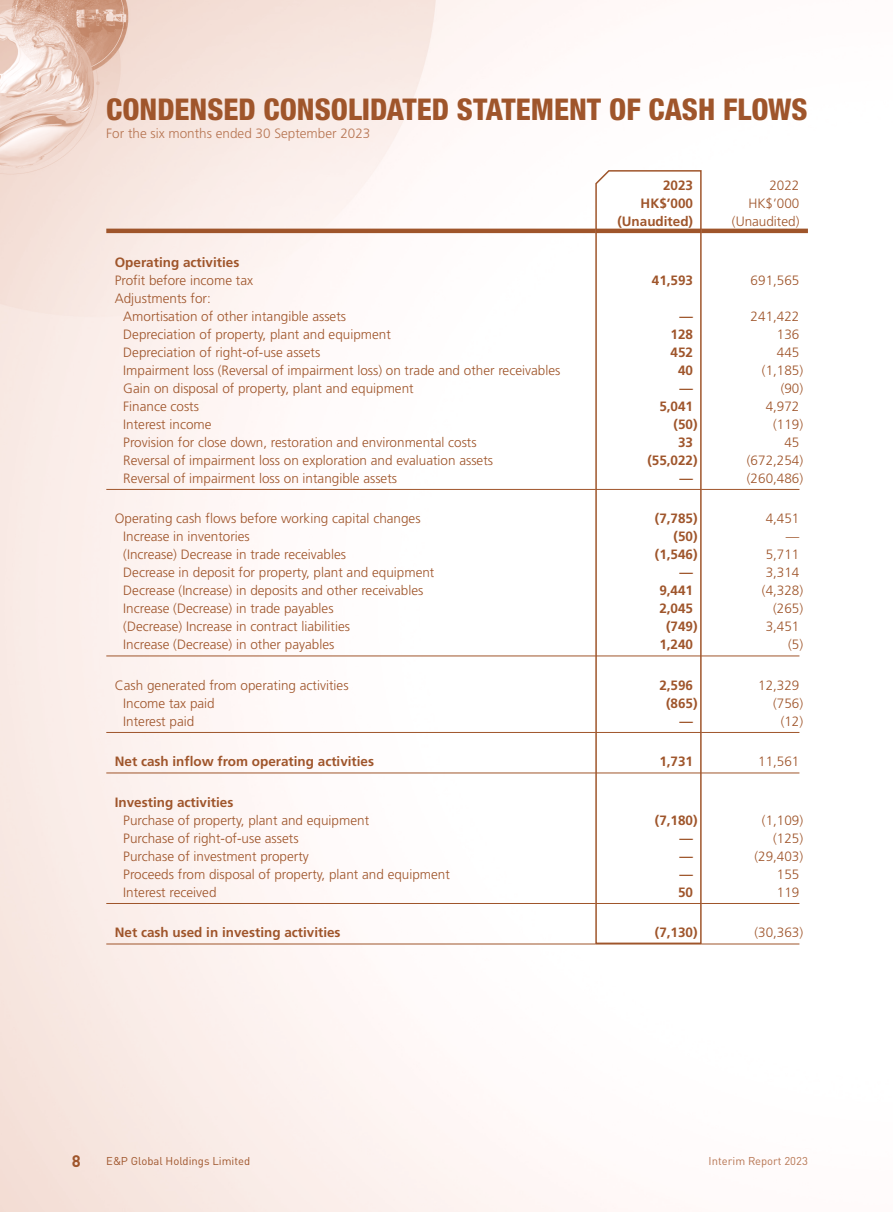
<style>
.page{position:relative;width:893px;height:1212px;background:#fff}
.page>*{position:absolute;margin:0;border:0;box-sizing:border-box;transform-origin:0 0}
.t1{font:800 condensed 30px "Helvetica Neue LT Std";color:#9f552b}
.t2{font:700 16.5px "DINOT";color:#9f552b}
.t3{font:300 13.5px/18px "Frutiger LT Std";color:#9f552b}
.t4{font:700 13.5px "Frutiger LT Std";color:#9f552b}
.t5{font:300 13.5px "Frutiger LT Std";color:#b77552}
.t6{font:11.25px "DINOT";color:#9f552b}
.t7{font:11.25px "DINOT";color:#b77552}
</style>
<div class="page">
<img style="left:0;top:0;width:808px;height:1212px">
<svg style="left:595px;top:169px;width:107px;height:775px"></svg>
<hr style="left:106px;top:229px;width:489px;height:4px;background:#9f552b">
<hr style="left:595px;top:229px;width:107px;height:4px;background:#9f552b">
<hr style="left:702px;top:229px;width:106px;height:4px;background:#9f552b">
<hr style="left:106px;top:489px;width:489px;height:1px;background:#9f552b">
<hr style="left:595px;top:489px;width:107px;height:1px;background:#9f552b">
<hr style="left:702px;top:489px;width:97px;height:1px;background:#9f552b">
<hr style="left:106px;top:656px;width:489px;height:1px;background:#9f552b">
<hr style="left:595px;top:656px;width:107px;height:1px;background:#9f552b">
<hr style="left:702px;top:656px;width:97px;height:1px;background:#9f552b">
<hr style="left:106px;top:732px;width:489px;height:1px;background:#9f552b">
<hr style="left:595px;top:732px;width:107px;height:1px;background:#9f552b">
<hr style="left:702px;top:732px;width:97px;height:1px;background:#9f552b">
<hr style="left:106px;top:773px;width:489px;height:1px;background:#9f552b">
<hr style="left:595px;top:773px;width:107px;height:1px;background:#9f552b">
<hr style="left:702px;top:773px;width:97px;height:1px;background:#9f552b">
<hr style="left:106px;top:903px;width:489px;height:1px;background:#9f552b">
<hr style="left:595px;top:903px;width:107px;height:1px;background:#9f552b">
<hr style="left:702px;top:903px;width:97px;height:1px;background:#9f552b">
<hr style="left:106px;top:944px;width:489px;height:1px;background:#9f552b">
<hr style="left:595px;top:944px;width:107px;height:1px;background:#9f552b">
<hr style="left:702px;top:944px;width:97px;height:1px;background:#9f552b">
<h1 class="t1" style="left:106px;top:91px;width:703px">CONDENSED CONSOLIDATED STATEMENT OF CASH FLOWS</h1>
<p class="t5" style="left:106px;top:126px;width:266px">For the six months ended 30 September 2023</p>
<p class="t4" style="left:663px;top:178px;width:32px">2023</p>
<p class="t3" style="left:769px;top:177px;width:32px">2022</p>
<p class="t4" style="left:641px;top:196px;width:54px">HK$’000</p>
<p class="t3" style="left:748px;top:195px;width:53px">HK$’000</p>
<p class="t4" style="left:617px;top:214px;width:77px">(Unaudited)</p>
<p class="t3" style="left:732px;top:213px;width:69px">(Unaudited)</p>
<p class="t4" style="left:115px;top:254px;width:126px">Operating activities</p>
<p class="t3" style="left:115px;top:271px;width:140px">Profit before income tax</p>
<p class="t4" style="left:652px;top:272px;width:43px">41,593</p>
<p class="t3" style="left:751px;top:271px;width:50px">691,565</p>
<p class="t3" style="left:123px;top:289px;width:224px;text-indent:-9px">Adjustments for:<br>Amortisation of other intangible assets</p>
<p class="t4" style="left:680px;top:308px;width:15px">—</p>
<p class="t3" style="left:751px;top:307px;width:50px">241,422</p>
<p class="t3" style="left:123px;top:325px;width:269px">Depreciation of property, plant and equipment</p>
<p class="t4" style="left:671px;top:326px;width:24px">128</p>
<p class="t3" style="left:777px;top:325px;width:24px">136</p>
<p class="t3" style="left:123px;top:343px;width:199px">Depreciation of right-of-use assets</p>
<p class="t4" style="left:671px;top:344px;width:24px">452</p>
<p class="t3" style="left:777px;top:343px;width:24px">445</p>
<p class="t3" style="left:123px;top:361px;width:439px">Impairment loss (Reversal of impairment loss) on trade and other receivables</p>
<p class="t4" style="left:678px;top:362px;width:17px">40</p>
<p class="t3" style="left:762px;top:361px;width:43px">(1,185)</p>
<p class="t3" style="left:123px;top:379px;width:292px">Gain on disposal of property, plant and equipment</p>
<p class="t4" style="left:680px;top:380px;width:15px">—</p>
<p class="t3" style="left:781px;top:379px;width:24px">(90)</p>
<p class="t3" style="left:123px;top:397px;width:77px">Finance costs</p>
<p class="t4" style="left:659px;top:398px;width:35px">5,041</p>
<p class="t3" style="left:766px;top:397px;width:35px">4,972</p>
<p class="t3" style="left:123px;top:415px;width:90px">Interest income</p>
<p class="t4" style="left:674px;top:416px;width:26px">(50)</p>
<p class="t3" style="left:773px;top:415px;width:32px">(119)</p>
<p class="t3" style="left:123px;top:433px;width:355px">Provision for close down, restoration and environmental costs</p>
<p class="t4" style="left:678px;top:434px;width:17px">33</p>
<p class="t3" style="left:784px;top:433px;width:17px">45</p>
<p class="t3" style="left:123px;top:451px;width:371px">Reversal of impairment loss on exploration and evaluation assets</p>
<p class="t4" style="left:647px;top:452px;width:52px">(55,022)</p>
<p class="t3" style="left:747px;top:451px;width:58px">(672,254)</p>
<p class="t3" style="left:123px;top:469px;width:275px">Reversal of impairment loss on intangible assets</p>
<p class="t4" style="left:680px;top:470px;width:15px">—</p>
<p class="t3" style="left:747px;top:469px;width:58px">(260,486)</p>
<p class="t3" style="left:115px;top:510px;width:307px">Operating cash flows before working capital changes</p>
<p class="t4" style="left:655px;top:511px;width:44px">(7,785)</p>
<p class="t3" style="left:766px;top:510px;width:35px">4,451</p>
<p class="t3" style="left:123px;top:528px;width:128px">Increase in inventories</p>
<p class="t4" style="left:674px;top:529px;width:26px">(50)</p>
<p class="t3" style="left:786px;top:528px;width:15px">—</p>
<p class="t3" style="left:123px;top:546px;width:224px">(Increase) Decrease in trade receivables</p>
<p class="t4" style="left:655px;top:547px;width:44px">(1,546)</p>
<p class="t3" style="left:766px;top:546px;width:35px">5,711</p>
<p class="t3" style="left:123px;top:564px;width:313px">Decrease in deposit for property, plant and equipment</p>
<p class="t4" style="left:680px;top:565px;width:15px">—</p>
<p class="t3" style="left:766px;top:564px;width:35px">3,314</p>
<p class="t3" style="left:123px;top:582px;width:302px">Decrease (Increase) in deposits and other receivables</p>
<p class="t4" style="left:659px;top:583px;width:35px">9,441</p>
<p class="t3" style="left:762px;top:582px;width:43px">(4,328)</p>
<p class="t3" style="left:123px;top:600px;width:212px">Increase (Decrease) in trade payables</p>
<p class="t4" style="left:659px;top:601px;width:35px">2,045</p>
<p class="t3" style="left:773px;top:600px;width:32px">(265)</p>
<p class="t3" style="left:123px;top:618px;width:228px">(Decrease) Increase in contract liabilities</p>
<p class="t4" style="left:666px;top:619px;width:33px">(749)</p>
<p class="t3" style="left:766px;top:618px;width:35px">3,451</p>
<p class="t3" style="left:123px;top:636px;width:213px">Increase (Decrease) in other payables</p>
<p class="t4" style="left:659px;top:637px;width:35px">1,240</p>
<p class="t3" style="left:788px;top:636px;width:17px">(5)</p>
<p class="t3" style="left:115px;top:676px;width:235px">Cash generated from operating activities</p>
<p class="t4" style="left:659px;top:677px;width:35px">2,596</p>
<p class="t3" style="left:758px;top:676px;width:43px">12,329</p>
<p class="t3" style="left:123px;top:694px;width:93px">Income tax paid</p>
<p class="t4" style="left:666px;top:695px;width:33px">(865)</p>
<p class="t3" style="left:773px;top:694px;width:32px">(756)</p>
<p class="t3" style="left:123px;top:712px;width:73px">Interest paid</p>
<p class="t4" style="left:680px;top:713px;width:15px">—</p>
<p class="t3" style="left:781px;top:712px;width:24px">(12)</p>
<p class="t4" style="left:115px;top:754px;width:261px">Net cash inflow from operating activities</p>
<p class="t4" style="left:659px;top:754px;width:35px">1,731</p>
<p class="t3" style="left:758px;top:753px;width:43px">11,561</p>
<p class="t4" style="left:115px;top:794px;width:120px">Investing activities</p>
<p class="t3" style="left:123px;top:811px;width:247px">Purchase of property, plant and equipment</p>
<p class="t4" style="left:655px;top:812px;width:44px">(7,180)</p>
<p class="t3" style="left:762px;top:811px;width:43px">(1,109)</p>
<p class="t3" style="left:123px;top:829px;width:177px">Purchase of right-of-use assets</p>
<p class="t4" style="left:680px;top:830px;width:15px">—</p>
<p class="t3" style="left:773px;top:829px;width:32px">(125)</p>
<p class="t3" style="left:123px;top:847px;width:187px">Purchase of investment property</p>
<p class="t4" style="left:680px;top:848px;width:15px">—</p>
<p class="t3" style="left:754px;top:847px;width:50px">(29,403)</p>
<p class="t3" style="left:123px;top:865px;width:328px">Proceeds from disposal of property, plant and equipment</p>
<p class="t4" style="left:680px;top:866px;width:15px">—</p>
<p class="t3" style="left:777px;top:865px;width:24px">155</p>
<p class="t3" style="left:123px;top:883px;width:95px">Interest received</p>
<p class="t4" style="left:678px;top:884px;width:17px">50</p>
<p class="t3" style="left:777px;top:883px;width:24px">119</p>
<p class="t4" style="left:115px;top:925px;width:227px">Net cash used in investing activities</p>
<p class="t4" style="left:655px;top:925px;width:44px">(7,130)</p>
<p class="t3" style="left:754px;top:924px;width:50px">(30,363)</p>
<p class="t2" style="left:72px;top:1148px;width:10px">8</p>
<p class="t6" style="left:106px;top:1153px;width:145px">E&amp;P Global Holdings Limited</p>
<p class="t7" style="left:709px;top:1153px;width:101px">Interim Report 2023</p>
</div>
